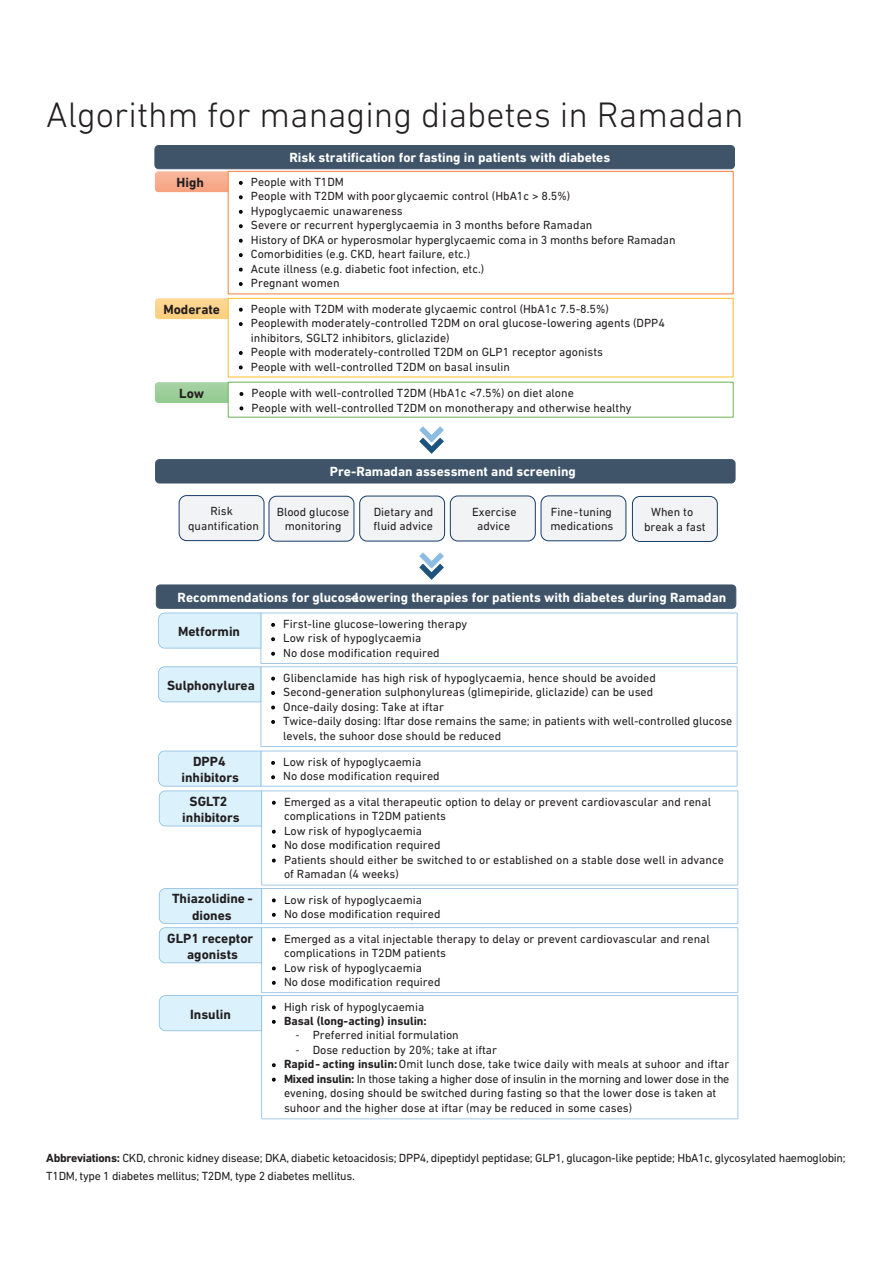
<style>
.page{position:relative;width:893px;height:1263px;background:#fff}
.page>*{position:absolute;margin:0;border:0;box-sizing:border-box;transform-origin:0 0}
.t1{font:300 36px "DIN Next LT Pro";color:#231f20}
.t2{font:700 13.5px "DIN Next LT Pro";color:#fff}
.t3{font:700 13.5px/16.4px "DIN Next LT Pro";color:#231f20;text-align:center}
.t4{font:12px/14.4px "DIN Next LT Pro";color:#231f20}
.t5{font:12px/18px "DIN Next LT Pro";letter-spacing:-.02em;color:#231f20}
.t6{font:700 12px/14.4px "DIN Next LT Pro";color:#231f20}
.t7{font:12px "Myriad Pro";color:#231f20}
.s1{font-family:"Myriad Pro"}
.s2{font-family:"Myriad Pro";font-weight:400}
.s3{font-weight:400}
.s4{font-weight:700}
</style>
<div class="page">
<svg style="left:261px;top:790px;width:477px;height:95px"></svg>
<svg style="left:261px;top:1031px;width:477px;height:88px"></svg>
<div style="left:155px;top:145px;width:579px;height:24px;background:#405469;border-radius:4px"></div>
<div style="left:155px;top:145px;width:580px;height:24px;border:1px solid #405469;border-radius:4px"></div>
<svg style="left:155px;top:171px;width:73px;height:21px;background:#f7ae90"></svg>
<svg style="left:155px;top:298px;width:73px;height:21px;background:#fdd38c"></svg>
<svg style="left:155px;top:382px;width:73px;height:21px;background:#9dcf9b"></svg>
<div style="left:228px;top:171px;width:505px;height:123px;border:1px solid #f2813c"></div>
<svg style="left:239px;top:181px;width:4px;height:4px"></svg>
<svg style="left:239px;top:195px;width:4px;height:4px"></svg>
<svg style="left:239px;top:210px;width:4px;height:4px"></svg>
<svg style="left:239px;top:224px;width:4px;height:4px"></svg>
<svg style="left:239px;top:239px;width:4px;height:4px"></svg>
<svg style="left:239px;top:253px;width:4px;height:4px"></svg>
<svg style="left:239px;top:268px;width:4px;height:4px"></svg>
<svg style="left:239px;top:282px;width:4px;height:4px"></svg>
<div style="left:228px;top:298px;width:505px;height:79px;border:1px solid #fdbe26"></div>
<svg style="left:239px;top:308px;width:4px;height:4px"></svg>
<svg style="left:239px;top:322px;width:4px;height:4px"></svg>
<svg style="left:239px;top:351px;width:4px;height:4px"></svg>
<svg style="left:239px;top:365px;width:4px;height:4px"></svg>
<div style="left:228px;top:382px;width:505px;height:35px;border:1px solid #6db255"></div>
<svg style="left:240px;top:392px;width:3px;height:4px"></svg>
<svg style="left:240px;top:406px;width:3px;height:4px"></svg>
<div style="left:156px;top:460px;width:579px;height:23px;background:#405469;border-radius:4px"></div>
<div style="left:155px;top:459px;width:580px;height:24px;border:1px solid #405469;border-radius:4px"></div>
<div style="left:179px;top:496px;width:85px;height:45px;background:#f2f3f4;border-radius:8px"></div>
<div style="left:179px;top:495px;width:85px;height:46px;border:1px solid #173c68;border-radius:8px"></div>
<div style="left:269px;top:496px;width:85px;height:45px;background:#f2f3f4;border-radius:7px"></div>
<div style="left:269px;top:496px;width:85px;height:45px;border:1px solid #173c68;border-radius:7px"></div>
<div style="left:360px;top:496px;width:85px;height:45px;background:#f2f3f4;border-radius:8px"></div>
<div style="left:359px;top:496px;width:86px;height:45px;border:1px solid #173c68;border-radius:8px"></div>
<div style="left:450px;top:496px;width:85px;height:45px;background:#f2f3f4;border-radius:8px"></div>
<div style="left:450px;top:496px;width:85px;height:45px;border:1px solid #173c68;border-radius:8px"></div>
<div style="left:541px;top:496px;width:85px;height:45px;background:#f2f3f4;border-radius:7px"></div>
<div style="left:541px;top:496px;width:85px;height:45px;border:1px solid #173c68;border-radius:7px"></div>
<div style="left:632px;top:496px;width:85px;height:45px;background:#f2f3f4;border-radius:8px"></div>
<div style="left:632px;top:496px;width:85px;height:46px;border:1px solid #173c68;border-radius:8px"></div>
<svg style="left:419px;top:426px;width:25px;height:28px"></svg>
<svg style="left:419px;top:552px;width:25px;height:28px"></svg>
<div style="left:156px;top:585px;width:580px;height:23px;background:#405469;border-radius:4px"></div>
<div style="left:156px;top:585px;width:580px;height:23px;border:1px solid #405469;border-radius:4px"></div>
<svg style="left:158px;top:613px;width:579px;height:221px"></svg>
<svg style="left:272px;top:844px;width:4px;height:4px"></svg>
<svg style="left:272px;top:859px;width:4px;height:3px"></svg>
<svg style="left:159px;top:888px;width:579px;height:143px"></svg>
<svg style="left:272px;top:1063px;width:4px;height:4px"></svg>
<svg style="left:272px;top:1078px;width:4px;height:3px"></svg>
<p class="t1" style="left:46px;top:94px;width:699px">Algorithm for managing diabetes in Ramadan</p>
<p class="t3" style="left:177px;top:174px;width:29px">High</p>
<p class="t3" style="left:163px;top:301px;width:58px">Moderate</p>
<p class="t3" style="left:179px;top:385px;width:26px">Low</p>
<p class="t2" style="left:289px;top:150px;width:322px">Risk stratification for fasting in patients with diabetes</p>
<p class="t4" style="left:240px;top:175px;width:438px"><span class="s1">·</span> People with T1DM<br><span class="s1">·</span> People with T2DM with poor glycaemic control (HbA1c &gt; 8.5%)<br><span class="s1">·</span> Hypoglycaemic unawareness<br><span class="s1">·</span> Severe or recurrent hyperglycaemia in 3 months before Ramadan<br><span class="s1">·</span> History of DKA or hyperosmolar hyperglycaemic coma in 3 months before Ramadan <span class="s1">·</span> Comorbidities (e.g. CKD, heart failure, etc.)<br><span class="s1">·</span> Acute illness (e.g. diabetic foot infection, etc.)<br><span class="s1">·</span> Pregnant women</p>
<p class="t4" style="left:240px;top:301px;width:371px"><span class="s1">·</span> People with T2DM with moderate glycaemic control (HbA1c 7.5-8.5%)</p>
<p class="t4" style="left:240px;top:316px;width:427px"><span class="s1">·</span> Peoplewith moderately-controlled T2DM on oral glucose-lowering agents (DPP4</p>
<p class="t4" style="left:251px;top:330px;width:200px">inhibitors, SGLT2 inhibitors, gliclazide)</p>
<p class="t4" style="left:240px;top:345px;width:365px"><span class="s1">·</span> People with moderately-controlled T2DM on GLP1 receptor agonists</p>
<p class="t4" style="left:240px;top:359px;width:272px"><span class="s1">·</span> People with well-controlled T2DM on basal insulin</p>
<p class="t4" style="left:240px;top:386px;width:393px"><span class="s1">·</span> People with well-controlled T2DM (HbA1c &lt;7.5%) on diet alone<br><span class="s1">·</span> People with well-controlled T2DM on monotherapy and otherwise healthy</p>
<p class="t2" style="left:330px;top:464px;width:247px">Pre-Ramadan assessment and screening</p>
<p class="t4" style="left:188px;top:504px;width:72px;text-align:center">Risk quantification</p>
<p class="t4" style="left:277px;top:504px;width:74px;text-align:center">Blood glucose monitoring</p>
<p class="t4" style="left:374px;top:504px;width:61px">Dietary and fluid advice</p>
<p class="t4" style="left:472px;top:504px;width:46px;text-align:center">Exercise advice</p>
<p class="t4" style="left:550px;top:504px;width:65px">Fine-tuning medications</p>
<p class="t4" style="left:644px;top:505px;width:63px;text-align:center">When to break a fast</p>
<p class="t2" style="left:178px;top:589px;width:550px">Recommendations for glucose-lowering therapies for patients with diabetes during Ramadan</p>
<p class="t3" style="left:178px;top:623px;width:63px">Metformin</p>
<p class="t4" style="left:272px;top:616px;width:197px"><span class="s1">·</span> First-line glucose-lowering therapy <span class="s1">·</span> Low risk of hypoglycaemia<br><span class="s1">·</span> No dose modification required</p>
<p class="t3" style="left:167px;top:677px;width:89px">Sulphonylurea</p>
<p class="t4" style="left:272px;top:670px;width:386px"><span class="s1">·</span> Glibenclamide has high risk of hypoglycaemia, hence should be avoided</p>
<p class="t7" style="left:272px;top:700px;width:4px">·</p>
<p class="t4" style="left:283px;top:728px;width:219px">levels, the suhoor dose should be reduced</p>
<p class="t4" style="left:283px;top:685px;width:451px">Second-generation sulphonylureas (glimepiride, gliclazide) can be used<br>Once-daily dosing: Take at iftar<br>Twice-daily dosing: Iftar dose remains the same; in patients with well-controlled glucose</p>
<p class="t3" style="left:182px;top:753px;width:59px">DPP4 inhibitors</p>
<p class="t4" style="left:272px;top:755px;width:169px"><span class="s1">·</span> Low risk of hypoglycaemia<br><span class="s1">·</span> No dose modification required</p>
<p class="t3" style="left:182px;top:793px;width:59px">SGLT2 inhibitors</p>
<p class="t4" style="left:273px;top:794px;width:440px"><span class="s1">·</span> Emerged as a vital therapeutic option to delay or prevent cardiovascular and renal</p>
<p class="t4" style="left:284px;top:809px;width:164px">complications in T2DM patients</p>
<p class="t4" style="left:273px;top:823px;width:151px"><span class="s1">·</span> Low risk of hypoglycaemia</p>
<p class="t4" style="left:273px;top:838px;width:169px"><span class="s1">·</span> No dose modification required</p>
<p class="t4" style="left:273px;top:852px;width:453px"><span class="s1">·</span> Patients should either be switched to or established on a stable dose well in advance</p>
<p class="t4" style="left:284px;top:867px;width:116px">of Ramadan (4 weeks)</p>
<p class="t3" style="left:172px;top:890px;width:82px">Thiazolidine - diones</p>
<p class="t4" style="left:273px;top:892px;width:169px"><span class="s1">·</span> Low risk of hypoglycaemia<br><span class="s1">·</span> No dose modification required</p>
<p class="t3" style="left:167px;top:930px;width:88px">GLP1 receptor agonists</p>
<p class="t4" style="left:273px;top:931px;width:439px"><span class="s1">·</span> Emerged as a vital injectable therapy to delay or prevent cardiovascular and renal</p>
<p class="t4" style="left:284px;top:946px;width:164px">complications in T2DM patients</p>
<p class="t4" style="left:273px;top:960px;width:151px"><span class="s1">·</span> Low risk of hypoglycaemia</p>
<p class="t4" style="left:273px;top:974px;width:169px"><span class="s1">·</span> No dose modification required</p>
<p class="t3" style="left:190px;top:1006px;width:42px">Insulin</p>
<p class="t6" style="left:273px;top:999px;width:156px"><span class="s2">·</span> <span class="s3">High risk of hypoglycaemia </span><span class="s2">·</span> Basal (long-acting) insulin:</p>
<p class="t4" style="left:296px;top:1028px;width:164px"><span class="s1">-</span> Preferred initial formulation</p>
<p class="t4" style="left:273px;top:1042px;width:458px;text-indent:23px"><span class="s1">-</span> Dose reduction by 20%; take at iftar<br><span class="s1">·</span> <span class="s4">Rapid- acting insulin:</span> Omit lunch dose, take twice daily with meals at suhoor and iftar <span class="s1">·</span> <span class="s4">Mixed insulin:</span> In those taking a higher dose of insulin in the morning and lower dose in the</p>
<p class="t4" style="left:284px;top:1100px;width:350px">suhoor and the higher dose at iftar (may be reduced in some cases)</p>
<p class="t4" style="left:284px;top:1086px;width:434px">evening, dosing should be switched during fasting so that the lower dose is taken at</p>
<p class="t5" style="left:46px;top:1149px;width:801px"><span class="s4">Abbreviations:</span> CKD, chronic kidney disease; DKA, diabetic ketoacidosis; DPP4, dipeptidyl peptidase; GLP1, glucagon-like peptide; HbA1c, glycosylated haemoglobin;<br>T1DM, type 1 diabetes mellitus; T2DM, type 2 diabetes mellitus.</p>
</div>
